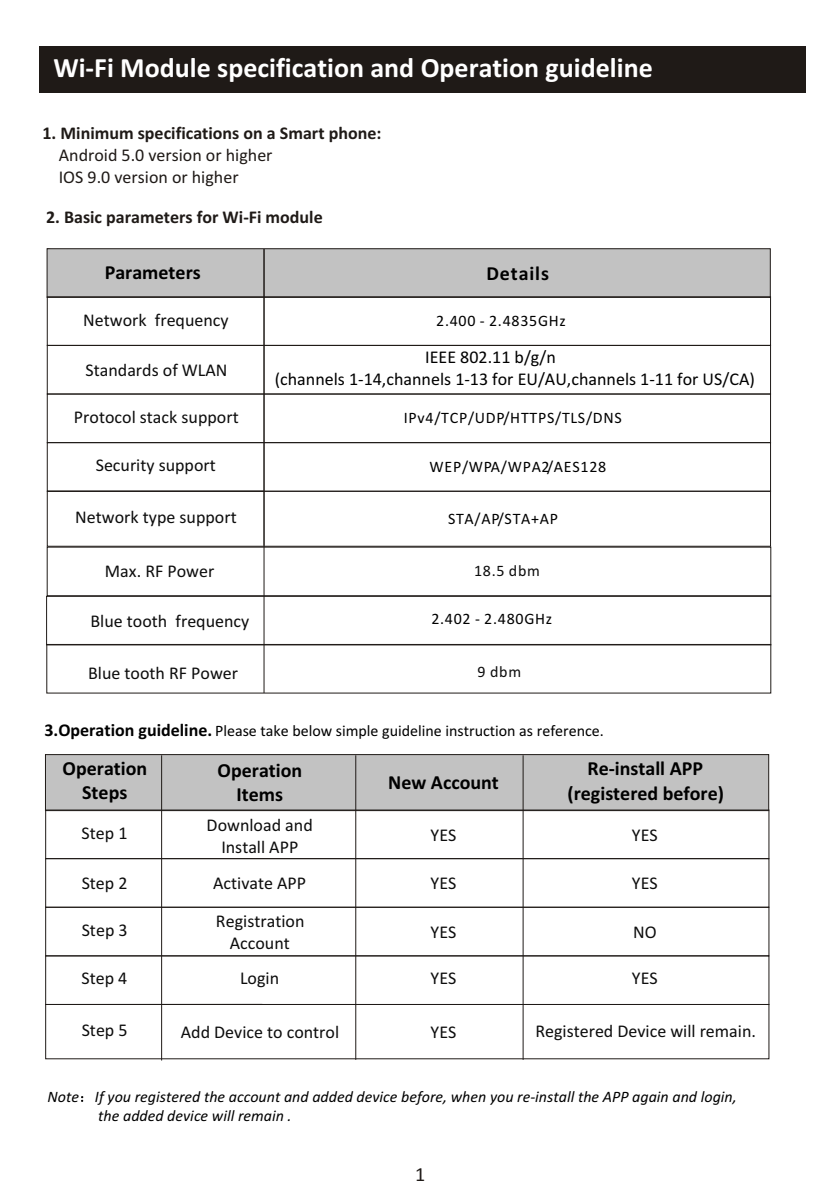
<style>
.page{position:relative;width:840px;height:1192px;background:#fff}
.page>*{position:absolute;margin:0;border:0;box-sizing:border-box;transform-origin:0 0}
.t1{font:700 28px "Calibri";color:#fff}
.t2{font:700 20px/24.4px "Calibri";color:#000;text-align:center}
.t3{font:700 20px "Calibri";letter-spacing:.045em;color:#000}
.t4{font:20px "Calibri";color:#1f1a17}
.t5{font:18px/22px "Calibri";color:#0d0d0d;text-align:center}
.t6{font:18px/22px "Calibri";color:#000}
.t7{font:700 18px "Calibri";color:#1f1a17}
.t8{font:18px/22px "Calibri";color:#1f1a17}
.t9{font:italic 16px/19.6px "Calibri";color:#000}
.t10{font:16px "Calibri";letter-spacing:.045em;color:#000}
.t11{font:16px "Calibri";color:#000}
.t12{font:16px "Calibri";letter-spacing:.045em;color:#0d0d0d}
.s1{font-weight:700;font-size:18px}
</style>
<div class="page">
<div style="left:39px;top:46px;width:766px;height:47px;background:#1f1a17"></div>
<svg style="left:47px;top:248px;width:217px;height:1px"></svg>
<div style="left:47px;top:249px;width:724px;height:49px;background:#c2c2c2;border:1px solid #1f1a17"></div>
<div style="left:47px;top:491px;width:724px;height:55px;border:1px solid #1f1a17"></div>
<div style="left:47px;top:394px;width:724px;height:49px;border:1px solid #1f1a17"></div>
<div style="left:47px;top:297px;width:724px;height:49px;border:1px solid #1f1a17"></div>
<hr style="left:264px;top:249px;width:1px;height:444px;background:#1f1a17">
<div style="left:46px;top:596px;width:725px;height:49px;border:1px solid #1f1a17"></div>
<div style="left:47px;top:644px;width:724px;height:49px;border:1px solid #1f1a17"></div>
<div style="left:47px;top:547px;width:724px;height:49px;border:1px solid #1f1a17"></div>
<div style="left:45px;top:754px;width:724px;height:57px;background:#c2c2c2;border:1px solid #1f1a17"></div>
<div style="left:45px;top:956px;width:724px;height:49px;border:1px solid #1f1a17"></div>
<div style="left:45px;top:907px;width:724px;height:49px;border:1px solid #1f1a17"></div>
<div style="left:45px;top:810px;width:724px;height:49px;border:1px solid #1f1a17"></div>
<hr style="left:161px;top:755px;width:1px;height:306px;background:#1f1a17">
<hr style="left:355px;top:755px;width:1px;height:305px;background:#1f1a17">
<hr style="left:523px;top:755px;width:1px;height:305px;background:#1f1a17">
<svg style="left:81px;top:1096px;width:2px;height:6px"></svg>
<h1 class="t1" style="left:53px;top:56px;width:601px">Wi-Fi Module specification and Operation guideline</h1>
<p class="t7" style="left:43px;top:125px;width:340px">1. Minimum specifications on a Smart phone:</p>
<p class="t8" style="left:59px;top:145px;width:215px">Android 5.0 version or higher<br>IOS 9.0 version or higher</p>
<p class="t7" style="left:46px;top:209px;width:278px">2. Basic parameters for Wi-Fi module</p>
<p class="t2" style="left:105px;top:262px;width:98px">Parameters</p>
<p class="t5" style="left:83px;top:310px;width:147px">Network frequency</p>
<p class="t3" style="left:486px;top:265px;width:64px">Details</p>
<p class="t10" style="left:436px;top:314px;width:131px">2.400 - 2.4835GHz</p>
<p class="t5" style="left:85px;top:360px;width:144px">Standards of WLAN</p>
<p class="t5" style="left:74px;top:407px;width:166px">Protocol stack support</p>
<p class="t6" style="left:275px;top:348px;width:482px;text-indent:151px">IEEE 802.11 b/g/n<br>(channels 1-14,channels 1-13 for EU/AU,channels 1-11 for US/CA)</p>
<p class="t10" style="left:404px;top:411px;width:220px">IPv4/TCP/UDP/HTTPS/TLS/DNS</p>
<p class="t5" style="left:96px;top:456px;width:122px">Security support</p>
<p class="t10" style="left:430px;top:460px;width:178px">WEP/WPA/WPA2/AES128</p>
<p class="t5" style="left:75px;top:508px;width:163px">Network type support</p>
<p class="t10" style="left:448px;top:512px;width:112px">STA/AP/STA+AP</p>
<p class="t5" style="left:105px;top:561px;width:111px">Max. RF Power</p>
<p class="t12" style="left:474px;top:564px;width:67px">18.5 dbm</p>
<p class="t5" style="left:90px;top:612px;width:160px">Blue tooth frequency</p>
<p class="t5" style="left:88px;top:663px;width:152px">Blue tooth RF Power</p>
<p class="t10" style="left:431px;top:612px;width:122px">2.402 - 2.480GHz</p>
<p class="t12" style="left:478px;top:665px;width:45px">9 dbm</p>
<p class="t11" style="left:44px;top:724px;width:561px"><span class="s1">3.Operation guideline.</span> Please take below simple guideline instruction as reference.</p>
<p class="t2" style="left:63px;top:758px;width:86px">Operation<br>Steps</p>
<p class="t2" style="left:218px;top:760px;width:86px">Operation<br>Items</p>
<p class="t2" style="left:388px;top:771px;width:112px">New Account</p>
<p class="t2" style="left:568px;top:758px;width:158px">Re-install APP (registered before)</p>
<p class="t5" style="left:82px;top:824px;width:47px">Step 1</p>
<p class="t5" style="left:207px;top:815px;width:108px">Download and<br>Install APP</p>
<p class="t5" style="left:431px;top:825px;width:27px">YES</p>
<p class="t5" style="left:632px;top:825px;width:27px">YES</p>
<p class="t5" style="left:82px;top:874px;width:47px">Step 2</p>
<p class="t5" style="left:213px;top:874px;width:95px">Activate APP</p>
<p class="t5" style="left:431px;top:874px;width:27px">YES</p>
<p class="t5" style="left:632px;top:874px;width:27px">YES</p>
<p class="t5" style="left:82px;top:921px;width:47px">Step 3</p>
<p class="t5" style="left:216px;top:911px;width:90px">Registration<br>Account</p>
<p class="t5" style="left:431px;top:922px;width:27px">YES</p>
<p class="t5" style="left:633px;top:922px;width:25px">NO</p>
<p class="t5" style="left:81px;top:969px;width:47px">Step 4</p>
<p class="t5" style="left:240px;top:969px;width:41px">Login</p>
<p class="t5" style="left:431px;top:969px;width:27px">YES</p>
<p class="t5" style="left:632px;top:969px;width:27px">YES</p>
<p class="t5" style="left:82px;top:1021px;width:47px">Step 5</p>
<p class="t5" style="left:181px;top:1023px;width:160px">Add Device to control</p>
<p class="t5" style="left:431px;top:1022px;width:27px">YES</p>
<p class="t5" style="left:535px;top:1021px;width:222px">Registered Device will remain.</p>
<p class="t9" style="left:98px;top:1088px;width:640px;text-indent:-51px">Note If you registered the account and added device before, when you re-install the APP again and login, the added device will remain .</p>
<p class="t4" style="left:415px;top:1166px;width:12px">1</p>
</div>
